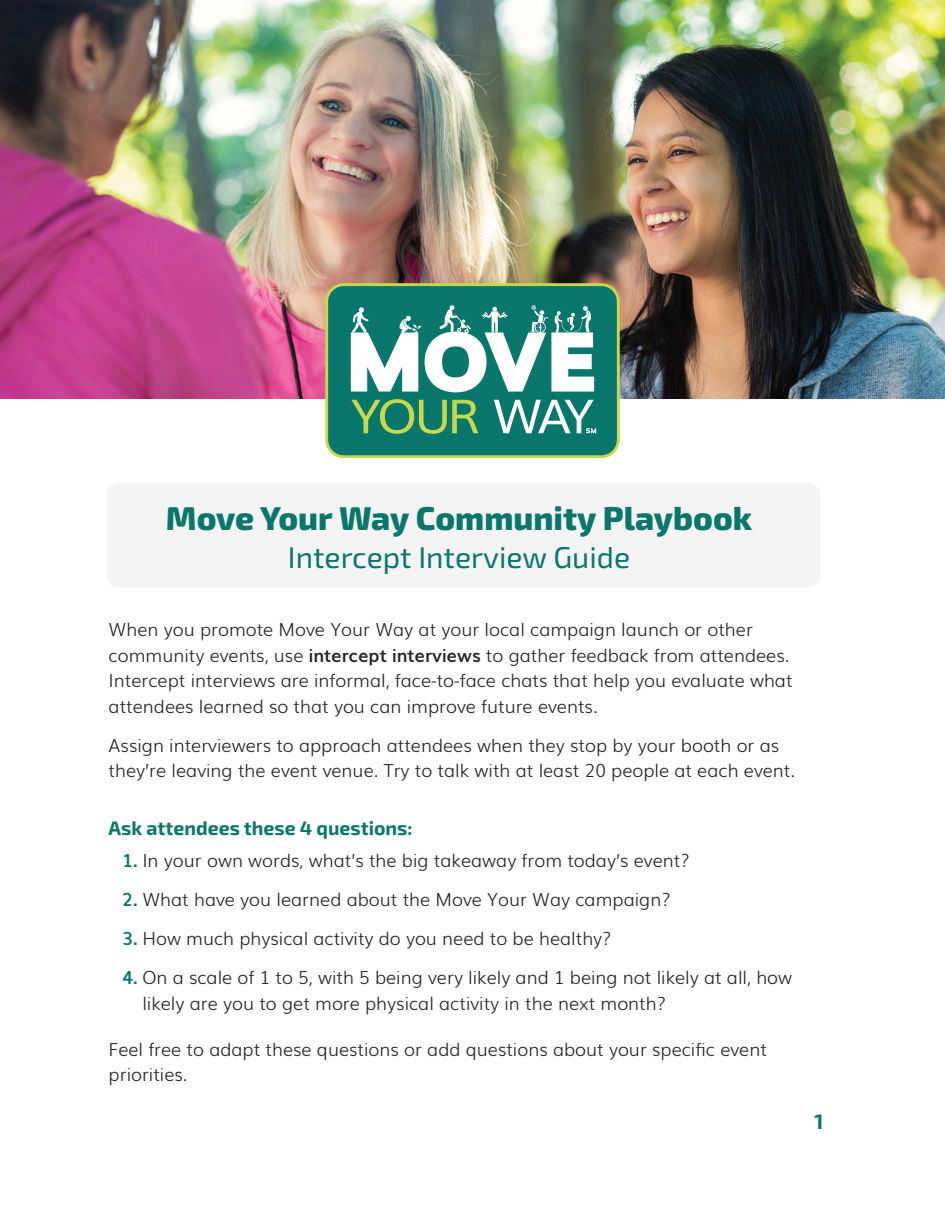
<style>
.page{position:relative;width:945px;height:1215px;background:#fff}
.page>*{position:absolute;margin:0;border:0;box-sizing:border-box;transform-origin:0 0}
.t1{font:800 33px "Exo 2";color:#0a776c}
.t2{font:30px "Exo 2";color:#0a776c}
.t3{font:700 21px "Exo 2";color:#0a776c}
.t4{font:700 19.5px "Exo 2";color:#0a776c}
.t5{font:300 18px/25.5px "Muli";color:#252726}
.s1{font-weight:700}
.s2{font-weight:700;color:#0a776c}
</style>
<div class="page">
<img style="left:0;top:0;width:945px;height:399px">
<div style="left:107px;top:483px;width:713px;height:104px;background:#f4f4f5;border-radius:13px"></div>
<svg style="left:325px;top:283px;width:295px;height:175px;background:#308969"></svg>
<img style="left:338px;top:406px;width:268px;height:53px">
<svg style="left:351px;top:406px;width:127px;height:28px;background:#439461"></svg>
<img style="left:338px;top:320px;width:269px;height:86px">
<svg style="left:351px;top:305px;width:243px;height:87px"></svg>
<img style="left:578px;top:421px;width:26px;height:21px">
<svg style="left:494px;top:400px;width:102px;height:33px"></svg>
<h1 class="t1" style="left:166px;top:493px;width:588px">Move Your Way Community Playbook</h1>
<h2 class="t2" style="left:288px;top:536px;width:344px">Intercept Interview Guide</h2>
<p class="t5" style="left:109px;top:616px;width:686px">When you promote Move Your Way at your local campaign launch or other community events, use <span class="s1">intercept interviews</span> to gather feedback from attendees.<br>Intercept interviews are informal, face-to-face chats that help you evaluate what attendees learned so that you can improve future events.</p>
<p class="t5" style="left:109px;top:731px;width:688px">Assign interviewers to approach attendees when they stop by your booth or as they’re leaving the event venue. Try to talk with at least 20 people at each event.</p>
<h2 class="t4" style="left:109px;top:813px;width:305px">Ask attendees these 4 questions:</h2>
<p class="t5" style="left:122px;top:847px;width:569px"><span class="s2">1.</span> In your own words, what’s the big takeaway from today’s event?</p>
<p class="t5" style="left:122px;top:886px;width:550px"><span class="s2">2.</span> What have you learned about the Move Your Way campaign?</p>
<p class="t5" style="left:122px;top:925px;width:491px"><span class="s2">3.</span> How much physical activity do you need to be healthy?</p>
<p class="t5" style="left:142px;top:964px;width:651px;text-indent:-20px"><span class="s2">4.</span> On a scale of 1 to 5, with 5 being very likely and 1 being not likely at all, how likely are you to get more physical activity in the next month?</p>
<p class="t5" style="left:109px;top:1035px;width:660px">Feel free to adapt these questions or add questions about your specific event priorities.</p>
<p class="t3" style="left:814px;top:1106px;width:11px">1</p>
</div>
